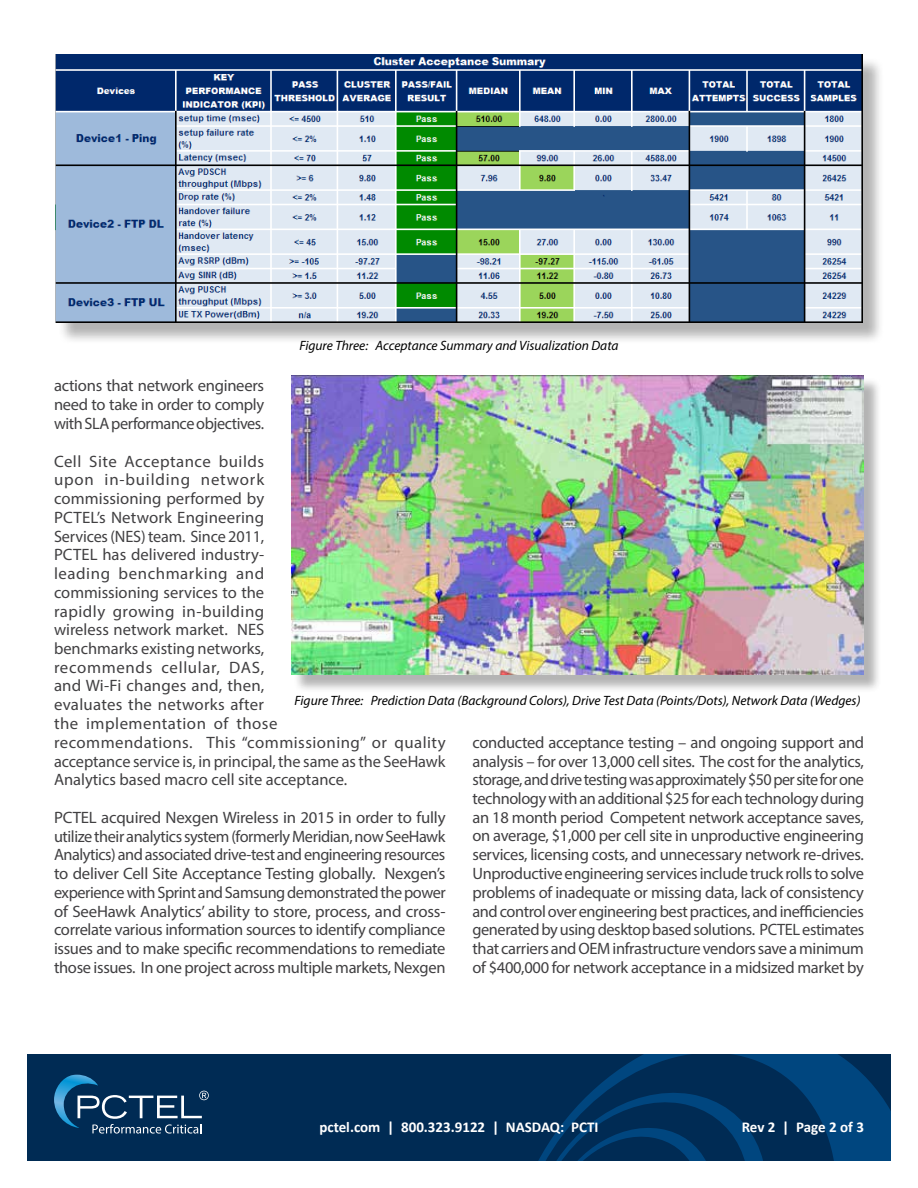
<style>
.page{position:relative;width:918px;height:1188px;background:#fff}
.page>*{position:absolute;margin:0;border:0;box-sizing:border-box;transform-origin:0 0}
.t1{font:16.5px/18.8px "Myriad Pro";color:#414042;text-align:justify}
.t2{font:700 15px "Calibri";color:#fff}
.t3{font:italic 13.5px "Myriad Pro";color:#000}
</style>
<div class="page">
<div style="left:27px;top:1054px;width:864px;height:107px;background:#002b54"></div>
<svg style="left:610px;top:1054px;width:281px;height:107px;fill:#00467f"></svg>
<svg style="left:538px;top:1076px;width:262px;height:85px"></svg>
<svg style="left:54px;top:1075px;width:155px;height:59px"></svg>
<div style="left:58px;top:56px;width:826px;height:288px;background:#000;opacity:.3"></div>
<img style="left:55px;top:54px;width:808px;height:269px">
<div style="left:293px;top:377px;width:589px;height:316px;background:#000;opacity:.3"></div>
<img style="left:291px;top:375px;width:572px;height:300px">
<p class="t3" style="left:299px;top:338px;width:321px">Figure Three: Acceptance Summary and Visualization Data</p>
<p class="t1" style="left:54px;top:376px;width:212px">actions that network engineers need to take in order to comply with SLA performance objectives.</p>
<p class="t1" style="left:54px;top:451px;width:393px;text-align:left">Cell Site Acceptance builds<br>upon in-building network<br>commissioning performed by<br>PCTEL’s Network Engineering<br>Services (NES) team. Since 2011,<br>PCTEL has delivered industry-<br>leading benchmarking and<br>commissioning services to the<br>rapidly growing in-building<br>wireless network market. NES<br>benchmarks existing networks,<br>recommends cellular, DAS,<br>and Wi-Fi changes and, then,<br>evaluates the networks after<br>the implementation of those<br>recommendations. This “commissioning” or quality acceptance service is, in principal, the same as the SeeHawk<br>Analytics based macro cell site acceptance.</p>
<p class="t1" style="left:54px;top:808px;width:393px">PCTEL acquired Nexgen Wireless in 2015 in order to fully utilize their analytics system (formerly Meridian, now SeeHawk Analytics) and associated drive-test and engineering resources to deliver Cell Site Acceptance Testing globally. Nexgen’s experience with Sprint and Samsung demonstrated the power of SeeHawk Analytics’ ability to store, process, and cross&shy;correlate various information sources to identify compliance issues and to make specific recommendations to remediate those issues. In one project across multiple markets, Nexgen</p>
<p class="t3" style="left:295px;top:692px;width:567px">Figure Three: Prediction Data (Background Colors), Drive Test Data (Points/Dots), Network Data (Wedges)</p>
<p class="t1" style="left:472px;top:733px;width:393px">conducted acceptance testing – and ongoing support and analysis – for over 13,000 cell sites. The cost for the analytics, storage, and drive testing was approximately $50 per site for one technology with an additional $25 for each technology during an 18 month period Competent network acceptance saves, on average, $1,000 per cell site in unproductive engineering services, licensing costs, and unnecessary network re-drives.<br>Unproductive engineering services include truck rolls to solve problems of inadequate or missing data, lack of consistency and control over engineering best practices, and inefficiencies generated by using desktop based solutions. PCTEL estimates that carriers and OEM infrastructure vendors save a minimum of $400,000 for network acceptance in a midsized market by</p>
<p class="t2" style="left:319px;top:1117px;width:281px">pctel.com | 800.323.9122 | NASDAQ: PCTI</p>
<p class="t2" style="left:742px;top:1117px;width:124px">Rev 2 | Page 2 of 3</p>
</div>
